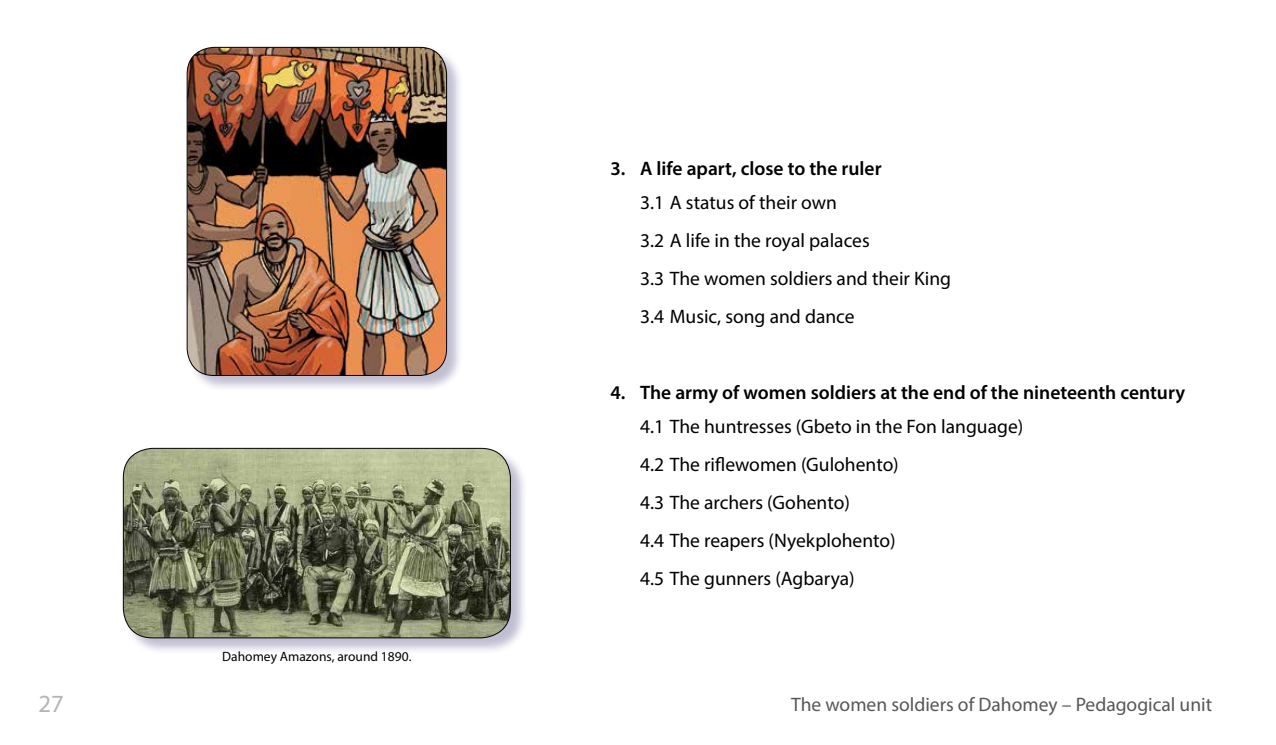
<style>
.page{position:relative;width:1276px;height:745px;background:#fff}
.page>*{position:absolute;margin:0;border:0;box-sizing:border-box;transform-origin:0 0}
.t1{font:24.75px "Myriad Pro";color:#b5b4b4}
.t2{font:19.5px/38px "Myriad Pro";color:#000}
.t3{font:600 19.5px "Myriad Pro";color:#000}
.t4{font:19.5px "Myriad Pro";color:#575756}
.t5{font:13.5px "Myriad Pro";color:#000}
</style>
<div class="page">
<div style="left:123px;top:448px;width:404px;height:206px;background:#2c2767;opacity:.3"></div>
<img style="left:123px;top:448px;width:387px;height:189px">
<div style="left:123px;top:447px;width:388px;height:190px;border:1px solid #000;border-radius:29px"></div>
<div style="left:187px;top:47px;width:276px;height:345px;background:#2c2767;opacity:.3"></div>
<img style="left:187px;top:47px;width:259px;height:328px">
<div style="left:187px;top:47px;width:260px;height:328px;border:1px solid #000;border-radius:27px"></div>
<p class="t3" style="left:610px;top:156px;width:273px">3. A life apart, close to the ruler</p>
<p class="t2" style="left:640px;top:183px;width:313px">3.1 A status of their own<br>3.2 A life in the royal palaces<br>3.3 The women soldiers and their King<br>3.4 Music, song and dance</p>
<p class="t5" style="left:222px;top:647px;width:191px">Dahomey Amazons, around 1890.</p>
<p class="t3" style="left:610px;top:380px;width:576px">4. The army of women soldiers at the end of the nineteenth century</p>
<p class="t2" style="left:640px;top:407px;width:385px">4.1 The huntresses (Gbeto in the Fon language)<br>4.2 The riflewomen (Gulohento)<br>4.3 The archers (Gohento)<br>4.4 The reapers (Nyekplohento)<br>4.5 The gunners (Agbarya)</p>
<p class="t1" style="left:38px;top:687px;width:27px">27</p>
<p class="t4" style="left:791px;top:692px;width:422px">The women soldiers of Dahomey – Pedagogical unit</p>
</div>
